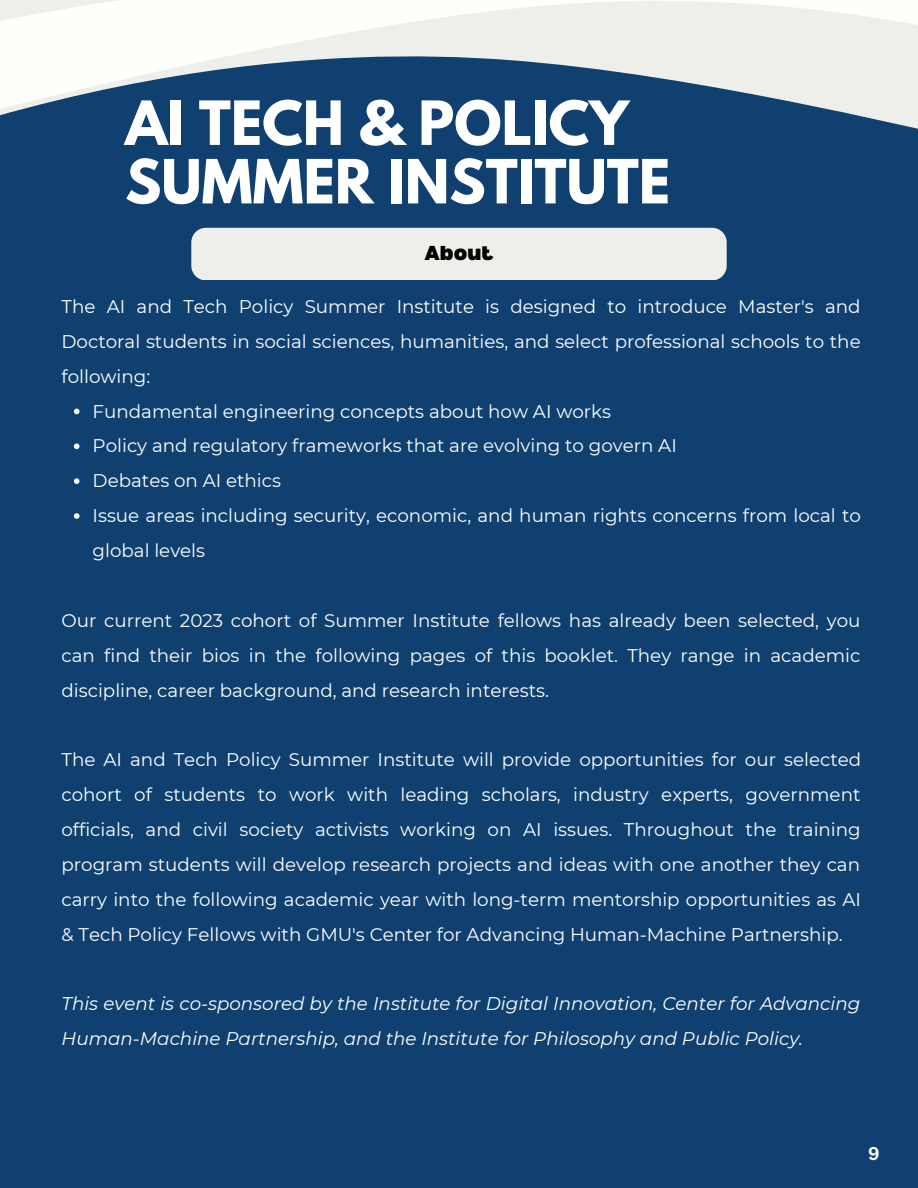
<style>
.page{position:relative;width:918px;height:1188px;background:#0f4070}
.page>*{position:absolute;margin:0;border:0;box-sizing:border-box;transform-origin:0 0}
.t1{font:700 54px/58.5px "League Spartan";color:#fff}
.t2{font:900 19.8px "Bernoru";color:#000}
.t3{font:18.3px/34.8px "Montserrat";color:#fff;text-align:justify}
.t4{font:italic 18.3px/34.8px "Montserrat";color:#fff}
.t5{font:700 18px "Canva Sans";color:#fff}
</style>
<div class="page">
<svg style="left:74px;top:409px;width:6px;height:5px"></svg>
<svg style="left:74px;top:443px;width:6px;height:6px"></svg>
<svg style="left:74px;top:478px;width:6px;height:6px"></svg>
<svg style="left:74px;top:513px;width:6px;height:6px"></svg>
<div style="left:191px;top:227px;width:536px;height:53px;background:#eeefea"></div>
<svg style="left:0;top:0;width:918px;height:129px"></svg>
<p class="t1" style="left:125px;top:101px;width:547px">AI TECH &amp; POLICY<br>SUMMER INSTITUTE</p>
<p class="t2" style="left:424px;top:242px;width:71px">About</p>
<p class="t3" style="left:62px;top:289px;width:801px">The AI and Tech Policy Summer Institute is designed to introduce Master's and Doctoral students in social sciences, humanities, and select professional schools to the following:</p>
<p class="t3" style="left:93px;top:394px;width:520px">Fundamental engineering concepts about how AI works</p>
<p class="t3" style="left:93px;top:429px;width:586px">Policy and regulatory frameworks that are evolving to govern AI</p>
<p class="t3" style="left:93px;top:463px;width:190px">Debates on AI ethics</p>
<p class="t3" style="left:93px;top:498px;width:770px">Issue areas including security, economic, and human rights concerns from local to global levels</p>
<p class="t3" style="left:62px;top:603px;width:800px">Our current 2023 cohort of Summer Institute fellows has already been selected, you can find their bios in the following pages of this booklet. They range in academic discipline, career background, and research interests.</p>
<p class="t3" style="left:62px;top:742px;width:801px">The AI and Tech Policy Summer Institute will provide opportunities for our selected cohort of students to work with leading scholars, industry experts, government officials, and civil society activists working on AI issues. Throughout the training program students will develop research projects and ideas with one another they can carry into the following academic year with long-term mentorship opportunities as AI &amp; Tech Policy Fellows with GMU's Center for Advancing Human-Machine Partnership.</p>
<p class="t4" style="left:62px;top:987px;width:800px">This event is co-sponsored by the Institute for Digital Innovation, Center for Advancing<br>Human-Machine Partnership, and the Institute for Philosophy and Public Policy.</p>
<p class="t5" style="left:868px;top:1141px;width:13px">9</p>
</div>
